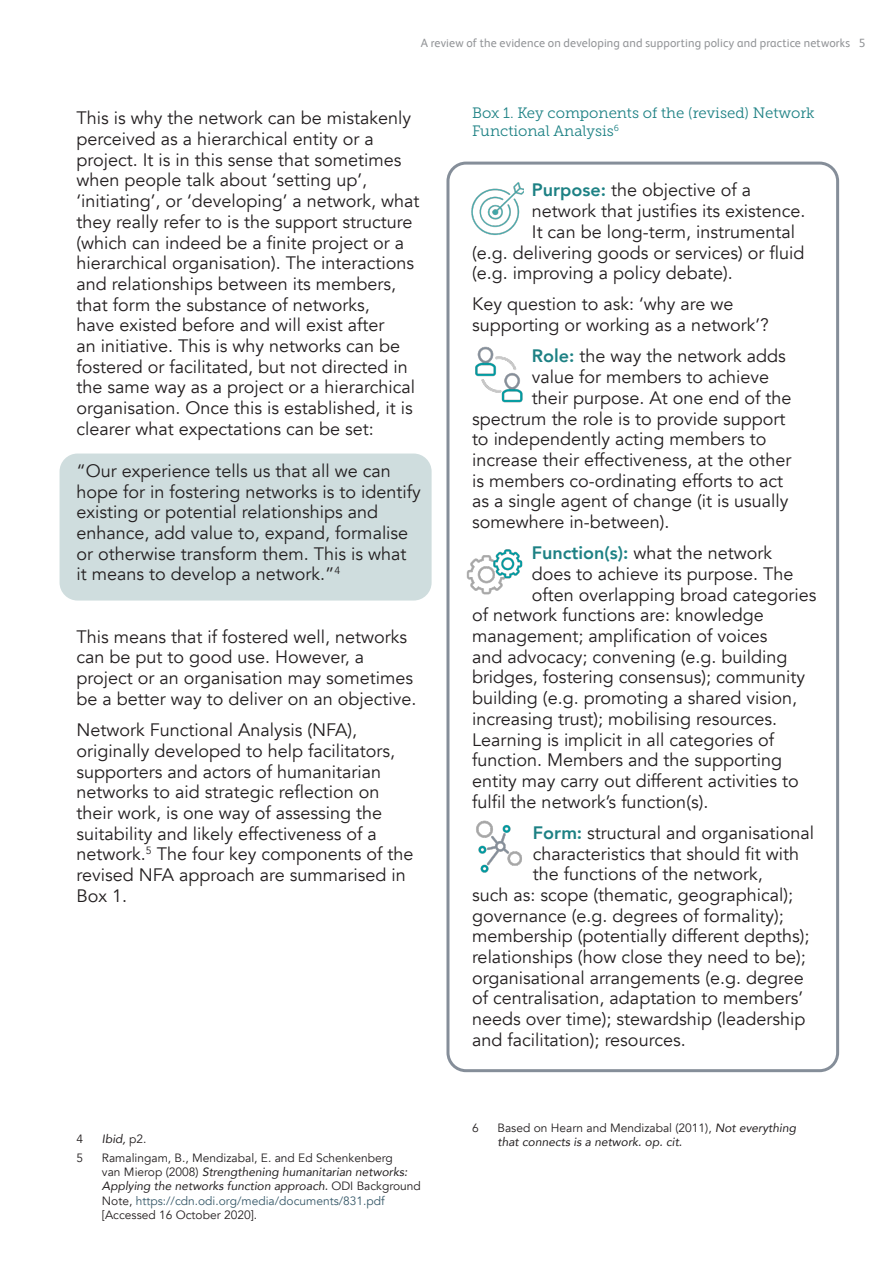
<style>
.page{position:relative;width:893px;height:1263px;background:#fff}
.page>*{position:absolute;margin:0;border:0;box-sizing:border-box;transform-origin:0 0}
.Body_Text{font:18px/20.7px "Avenir";color:#231f20}
.Heading_1_copy{font:15px/18px "Museo Slab 300";color:#1d8184}
.Footnote_text{font:12px/14.4px "Avenir";color:#231f20}
.Footnote_text-2{font:italic 12px/14.4px "Avenir";color:#231f20}
.t1{font:12px "FS Albert";letter-spacing:.015em;color:#939598}
.s1{font-style:normal}
.s2{font-style:italic}
.s3{color:#385a6a}
.s4{font-weight:800;color:#1d8184}
</style>
<div class="page">
<div style="left:60px;top:453px;width:372px;height:147px;background:#cfddde;border-radius:18px"></div>
<div style="left:446px;top:162px;width:393px;height:910px;border:3px solid #858e99;border-radius:18px"></div>
<img style="left:471px;top:182px;width:52px;height:53px">
<img style="left:475px;top:346px;width:48px;height:57px">
<img style="left:466px;top:549px;width:57px;height:46px">
<img style="left:476px;top:820px;width:46px;height:53px">
<p class="t1" style="left:421px;top:36px;width:446px">A review of the evidence on developing and supporting policy and practice networks 5</p>
<p class="Body_Text" style="left:77px;top:108px;width:344px">This is why the network can be mistakenly perceived as a hierarchical entity or a project. It is in this sense that sometimes when people talk about ‘setting up’, ‘initiating’, or ‘developing’ a network, what they really refer to is the support structure (which can indeed be a finite project or a hierarchical organisation). The interactions and relationships between its members, that form the substance of networks,<br>have existed before and will exist after<br>an initiative. This is why networks can be fostered or facilitated, but not directed in the same way as a project or a hierarchical organisation. Once this is established, it is clearer what expectations can be set:</p>
<p class="Body_Text" style="left:77px;top:461px;width:346px">“Our experience tells us that all we can hope for in fostering networks is to identify existing or potential relationships and enhance, add value to, expand, formalise or otherwise transform them. This is what it means to develop a network.”<sup>4</sup></p>
<p class="Body_Text" style="left:77px;top:626px;width:341px">This means that if fostered well, networks can be put to good use. However, a project or an organisation may sometimes be a better way to deliver on an objective.</p>
<p class="Body_Text" style="left:77px;top:720px;width:338px">Network Functional Analysis (NFA), originally developed to help facilitators, supporters and actors of humanitarian networks to aid strategic reflection on their work, is one way of assessing the suitability and likely effectiveness of a network.<sup>5</sup> The four key components of the revised NFA approach are summarised in Box 1.</p>
<p class="Footnote_text" style="left:77px;top:1132px;width:8px">4</p>
<p class="Footnote_text-2" style="left:102px;top:1131px;width:46px">Ibid, <span class="s1">p2.</span></p>
<p class="Footnote_text" style="left:77px;top:1150px;width:8px">5</p>
<p class="Footnote_text" style="left:102px;top:1150px;width:320px">Ramalingam, B., Mendizabal, E. and Ed Schenkenberg<br>van Mierop (2008) <span class="s2">Strengthening humanitarian networks:<br>Applying the networks function approach.</span> ODI Background Note, <span class="s3">https://cdn.odi.org/media/documents/831.pdf </span>[Accessed 16 October 2020].</p>
<p class="Heading_1_copy" style="left:472px;top:103px;width:344px">Box 1. Key components of the (revised) Network<br>Functional Analysis<sup>6</sup></p>
<p class="Body_Text" style="left:532px;top:180px;width:221px"><span class="s4">Purpose:</span> the objective of a</p>
<p class="Body_Text" style="left:532px;top:201px;width:275px">network that justifies its existence.</p>
<p class="Body_Text" style="left:532px;top:222px;width:265px">It can be long-term, instrumental</p>
<p class="Body_Text" style="left:472px;top:242px;width:334px">(e.g. delivering goods or services) or fluid</p>
<p class="Body_Text" style="left:472px;top:263px;width:262px">(e.g. improving a policy debate).</p>
<p class="Body_Text" style="left:472px;top:294px;width:298px">Key question to ask: ‘why are we supporting or working as a network’?</p>
<p class="Body_Text" style="left:532px;top:346px;width:255px"><span class="s4">Role:</span> the way the network adds</p>
<p class="Body_Text" style="left:532px;top:367px;width:239px">value for members to achieve</p>
<p class="Body_Text" style="left:532px;top:388px;width:261px">their purpose. At one end of the</p>
<p class="Body_Text" style="left:472px;top:408px;width:315px">spectrum the role is to provide support</p>
<p class="Body_Text" style="left:472px;top:429px;width:296px">to independently acting members to</p>
<p class="Body_Text" style="left:472px;top:450px;width:321px">increase their effectiveness, at the other</p>
<p class="Body_Text" style="left:472px;top:470px;width:313px">is members co-ordinating efforts to act</p>
<p class="Body_Text" style="left:472px;top:491px;width:318px">as a single agent of change (it is usually</p>
<p class="Body_Text" style="left:472px;top:512px;width:199px">somewhere in-between).</p>
<p class="Body_Text" style="left:532px;top:543px;width:242px"><span class="s4">Function(s):</span> what the network</p>
<p class="Body_Text" style="left:532px;top:564px;width:263px">does to achieve its purpose. The</p>
<p class="Body_Text" style="left:532px;top:584px;width:286px">often overlapping broad categories</p>
<p class="Body_Text" style="left:472px;top:605px;width:293px">of network functions are: knowledge</p>
<p class="Body_Text" style="left:472px;top:626px;width:297px">management; amplification of voices</p>
<p class="Body_Text" style="left:472px;top:646px;width:317px">and advocacy; convening (e.g. building</p>
<p class="Body_Text" style="left:472px;top:667px;width:335px">bridges, fostering consensus); community</p>
<p class="Body_Text" style="left:472px;top:688px;width:327px">building (e.g. promoting a shared vision,</p>
<p class="Body_Text" style="left:472px;top:709px;width:307px">increasing trust); mobilising resources.</p>
<p class="Body_Text" style="left:472px;top:729px;width:304px">Learning is implicit in all categories of</p>
<p class="Body_Text" style="left:472px;top:750px;width:311px">function. Members and the supporting</p>
<p class="Body_Text" style="left:472px;top:771px;width:328px">entity may carry out different activities to</p>
<p class="Body_Text" style="left:472px;top:791px;width:238px">fulfil the network’s function(s).</p>
<p class="Body_Text" style="left:533px;top:823px;width:283px"><span class="s4">Form:</span> structural and organisational</p>
<p class="Body_Text" style="left:533px;top:843px;width:268px">characteristics that should fit with</p>
<p class="Body_Text" style="left:533px;top:864px;width:231px">the functions of the network,</p>
<p class="Body_Text" style="left:472px;top:885px;width:323px">such as: scope (thematic, geographical);</p>
<p class="Body_Text" style="left:472px;top:905px;width:313px">governance (e.g. degrees of formality);</p>
<p class="Body_Text" style="left:472px;top:926px;width:339px">membership (potentially different depths);</p>
<p class="Body_Text" style="left:472px;top:947px;width:335px">relationships (how close they need to be);</p>
<p class="Body_Text" style="left:472px;top:967px;width:333px">organisational arrangements (e.g. degree</p>
<p class="Body_Text" style="left:472px;top:988px;width:333px">of centralisation, adaptation to members’</p>
<p class="Body_Text" style="left:472px;top:1009px;width:335px">needs over time); stewardship (leadership</p>
<p class="Body_Text" style="left:472px;top:1030px;width:215px">and facilitation); resources.</p>
<p class="Footnote_text" style="left:472px;top:1120px;width:8px">6</p>
<p class="Footnote_text-2" style="left:497px;top:1120px;width:300px"><span class="s1">Based on Hearn and Mendizabal (2011),</span> Not everything that connects is a network. op. cit.</p>
</div>
